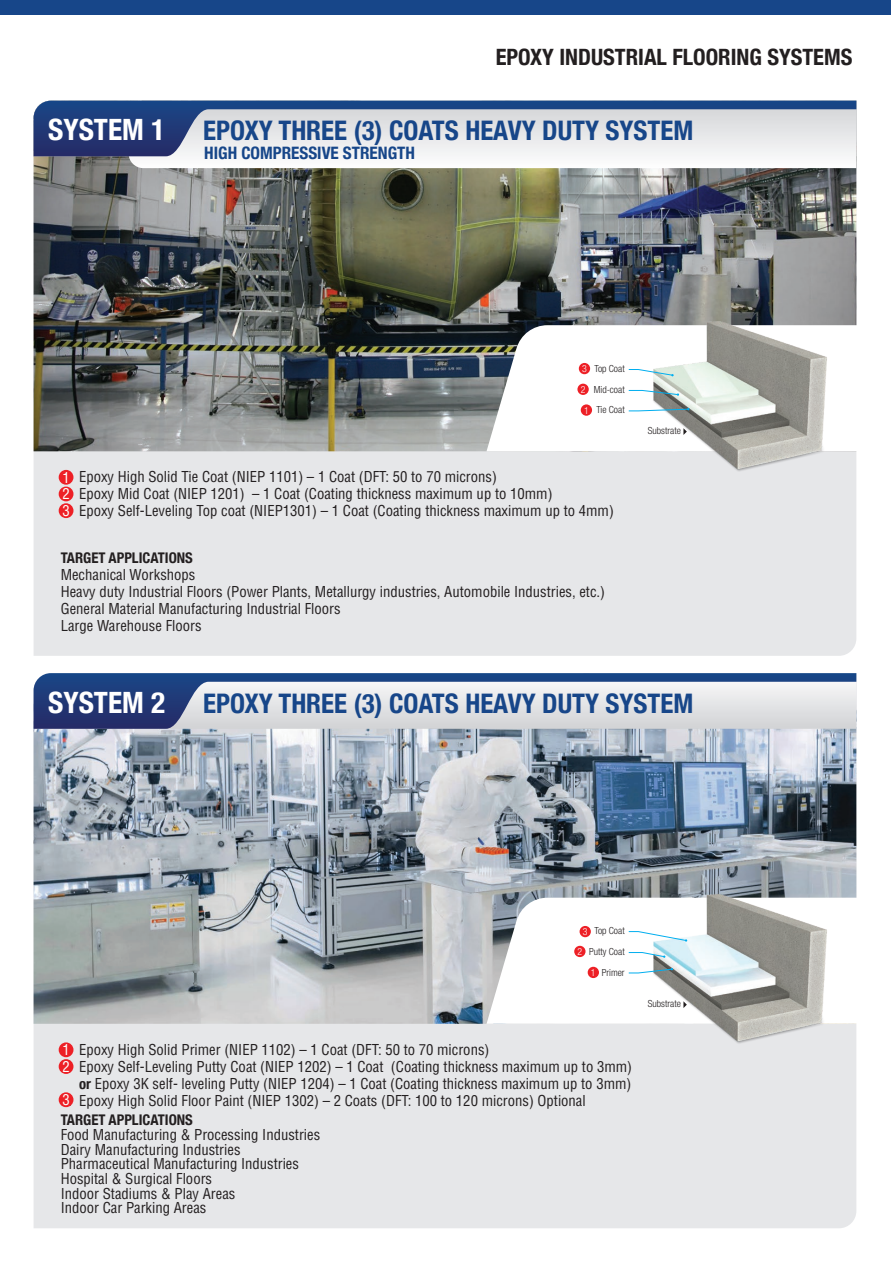
<style>
.page{position:relative;width:891px;height:1263px;background:#fff}
.page>*{position:absolute;margin:0;border:0;box-sizing:border-box;transform-origin:0 0}
.t1{font:700 condensed 29.4px "Helvetica Neue";color:#fff}
.t2{font:700 condensed 27px "Helvetica Neue";color:#174689}
.t3{font:700 condensed 22.5px "Helvetica Neue";color:#231f20}
.t4{font:700 condensed 17.1px "Helvetica Neue";color:#174689}
.t5{font:condensed 14.7px/14.7px "Helvetica LT Std";color:#231f20}
.t6{font:700 condensed 14.7px "Helvetica Neue";color:#231f20}
.t7{font:300 condensed 9.75px "Helvetica Neue LT Com";color:#231f20}
.t8{font:300 condensed 9.75px/20.9px "Helvetica Neue LT Com";color:#fff;text-align:center}
.s1{color:#fff}
.s2{font-family:"Helvetica Neue";font-weight:700}
</style>
<div class="page">
<div style="left:34px;top:1024px;width:822px;height:204px;background:#e6e7e9"></div>
<img style="left:34px;top:729px;width:822px;height:295px">
<div style="left:0;top:0;width:890px;height:14px;background:#174689"></div>
<div style="left:34px;top:451px;width:822px;height:205px;background:#e6e7e9"></div>
<img style="left:34px;top:156px;width:822px;height:295px">
<svg style="left:128px;top:156px;width:728px;height:12px"></svg>
<svg style="left:34px;top:101px;width:822px;height:55px"></svg>
<svg style="left:34px;top:673px;width:822px;height:56px;background:#a5b0c5"></svg>
<svg style="left:486px;top:325px;width:371px;height:126px"></svg>
<img style="left:627px;top:283px;width:225px;height:224px">
<svg style="left:628px;top:369px;width:45px;height:7px"></svg>
<svg style="left:628px;top:408px;width:61px;height:3px"></svg>
<svg style="left:628px;top:390px;width:51px;height:6px"></svg>
<svg style="left:486px;top:898px;width:370px;height:126px"></svg>
<img style="left:627px;top:855px;width:225px;height:225px">
<svg style="left:628px;top:931px;width:59px;height:11px"></svg>
<svg style="left:628px;top:968px;width:45px;height:5px"></svg>
<svg style="left:628px;top:952px;width:37px;height:6px"></svg>
<svg style="left:625px;top:424px;width:71px;height:11px"></svg>
<svg style="left:683px;top:1001px;width:3px;height:7px"></svg>
<div style="left:578px;top:363px;width:12px;height:11px;background:#ed2026;border-radius:50%"></div>
<div style="left:579px;top:926px;width:11px;height:11px;background:#ed2026;border-radius:50%"></div>
<div style="left:574px;top:946px;width:11px;height:11px;background:#ed2026;border-radius:50%"></div>
<div style="left:587px;top:967px;width:12px;height:11px;background:#ed2026;border-radius:50%"></div>
<div style="left:577px;top:384px;width:11px;height:11px;background:#ed2026;border-radius:50%"></div>
<svg style="left:580px;top:404px;width:12px;height:12px"></svg>
<div style="left:59px;top:470px;width:14px;height:15px;background:#ed2026;border-radius:50%"></div>
<div style="left:59px;top:487px;width:14px;height:14px;background:#ed2026;border-radius:50%"></div>
<div style="left:59px;top:503px;width:14px;height:15px;background:#ed2026;border-radius:50%"></div>
<div style="left:59px;top:1042px;width:14px;height:15px;background:#ed2026;border-radius:50%"></div>
<div style="left:59px;top:1059px;width:14px;height:15px;background:#ed2026;border-radius:50%"></div>
<div style="left:59px;top:1092px;width:14px;height:15px;background:#ed2026;border-radius:50%"></div>
<h3 class="t3" style="left:495px;top:39px;width:358px">EPOXY INDUSTRIAL FLOORING SYSTEMS</h3>
<h1 class="t1" style="left:48px;top:105px;width:118px">SYSTEM 1</h1>
<h2 class="t2" style="left:203px;top:108px;width:491px">EPOXY THREE (3) COATS HEAVY DUTY SYSTEM</h2>
<p class="t4" style="left:204px;top:139px;width:212px">HIGH COMPRESSIVE STRENGTH</p>
<p class="t8" style="left:582px;top:358px;width:6px">3</p>
<p class="t7" style="left:594px;top:363px;width:32px">Top Coat</p>
<p class="t8" style="left:580px;top:379px;width:10px">2<br>1</p>
<p class="t7" style="left:593px;top:384px;width:32px">Mid-coat</p>
<p class="t7" style="left:596px;top:404px;width:30px">Tie Coat</p>
<p class="t5" style="left:62px;top:469px;width:436px"><span class="s1">1</span>. Epoxy High Solid Tie Coat (NIEP 1101) – 1 Coat (DFT: 50 to 70 microns)</p>
<p class="t5" style="left:62px;top:486px;width:491px"><span class="s1">2</span>. Epoxy Mid Coat (NIEP 1201) – 1 Coat (Coating thickness maximum up to 10mm)</p>
<p class="t5" style="left:62px;top:504px;width:553px"><span class="s1">3</span>. Epoxy Self-Leveling Top coat (NIEP1301) – 1 Coat (Coating thickness maximum up to 4mm)</p>
<p class="t6" style="left:61px;top:545px;width:134px">TARGET APPLICATIONS</p>
<p class="t5" style="left:61px;top:566px;width:546px;line-height:17.1px">Mechanical Workshops<br>Heavy duty Industrial Floors (Power Plants, Metallurgy industries, Automobile Industries, etc.)<br>General Material Manufacturing Industrial Floors<br>Large Warehouse Floors</p>
<p class="t7" style="left:647px;top:425px;width:35px">Substrate</p>
<h1 class="t1" style="left:48px;top:678px;width:118px">SYSTEM 2</h1>
<h2 class="t2" style="left:203px;top:681px;width:491px">EPOXY THREE (3) COATS HEAVY DUTY SYSTEM</h2>
<p class="t7" style="left:594px;top:925px;width:32px">Top Coat</p>
<p class="t8" style="left:582px;top:921px;width:6px">3</p>
<p class="t7" style="left:589px;top:946px;width:37px">Putty Coat</p>
<p class="t8" style="left:577px;top:941px;width:6px">2</p>
<p class="t8" style="left:591px;top:962px;width:6px">1</p>
<p class="t7" style="left:601px;top:966px;width:24px">Primer</p>
<p class="t5" style="left:62px;top:1042px;width:428px"><span class="s1">1</span>. Epoxy High Solid Primer (NIEP 1102) – 1 Coat (DFT: 50 to 70 microns)</p>
<p class="t5" style="left:62px;top:1058px;width:571px;line-height:17.1px;text-align:right"><span class="s1">2</span>. Epoxy Self-Leveling Putty Coat (NIEP 1202) – 1 Coat (Coating thickness maximum up to 3mm) <span class="s2">or</span> Epoxy 3K self- leveling Putty (NIEP 1204) – 1 Coat (Coating thickness maximum up to 3mm)</p>
<p class="t5" style="left:62px;top:1093px;width:524px"><span class="s1">3</span>. Epoxy High Solid Floor Paint (NIEP 1302) – 2 Coats (DFT: 100 to 120 microns) Optional</p>
<p class="t6" style="left:61px;top:1108px;width:134px">TARGET APPLICATIONS</p>
<p class="t5" style="left:61px;top:1127px;width:261px">Food Manufacturing &amp; Processing Industries Dairy Manufacturing Industries Pharmaceutical Manufacturing Industries Hospital &amp; Surgical Floors<br>Indoor Stadiums &amp; Play Areas<br>Indoor Car Parking Areas</p>
<p class="t7" style="left:647px;top:998px;width:35px">Substrate</p>
</div>
